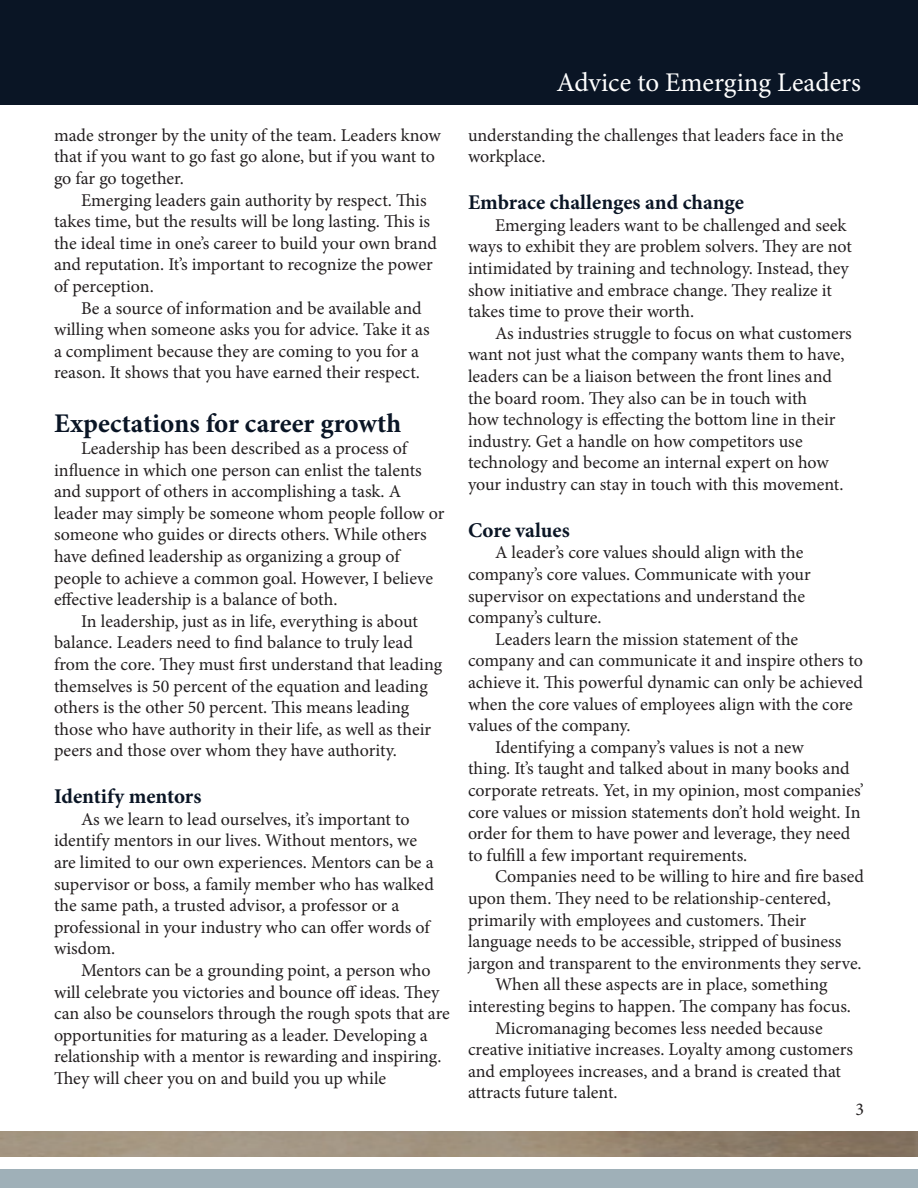
<style>
.page{position:relative;width:918px;height:1188px;background:#fff}
.page>*{position:absolute;margin:0;border:0;box-sizing:border-box;transform-origin:0 0}
.t1{font:700 27px "Minion Pro";color:#0a1525}
.t2{font:27px "Minion Pro";color:#fff}
.Subhead{font:700 21px "Minion Pro";color:#0a1525}
.t3{font:18px/21.6px "Minion Pro";color:#231f20}
</style>
<div class="page">
<img style="left:0;top:1132px;width:918px;height:25px">
<div style="left:0;top:1169px;width:918px;height:19px;background:#9fb0b8"></div>
<div style="left:0;top:0;width:918px;height:105px;background:#0a1525"></div>
<p class="t3" style="left:54px;top:124px;width:388px">made stronger by the unity of the team. Leaders know that if you want to go fast go alone, but if you want to go far go together.</p>
<p class="t3" style="left:54px;top:189px;width:384px;text-indent:27px">Emerging leaders gain authority by respect. This takes time, but the results will be long lasting. This is the ideal time in one’s career to build your own brand and reputation. It’s important to recognize the power of perception.</p>
<p class="t3" style="left:54px;top:297px;width:377px;text-indent:27px">Be a source of information and be available and willing when someone asks you for advice. Take it as a compliment because they are coming to you for a reason. It shows that you have earned their respect.</p>
<p class="t1" style="left:54px;top:405px;width:349px">Expectations for career growth</p>
<p class="t3" style="left:54px;top:438px;width:392px;text-indent:27px">Leadership has been described as a process of influence in which one person can enlist the talents and support of others in accomplishing a task. A leader may simply be someone whom people follow or someone who guides or directs others. While others have defined leadership as organizing a group of people to achieve a common goal. However, I believe effective leadership is a balance of both.</p>
<p class="t3" style="left:54px;top:610px;width:390px;text-indent:27px">In leadership, just as in life, everything is about balance. Leaders need to find balance to truly lead from the core. They must first understand that leading themselves is 50 percent of the equation and leading others is the other 50 percent. This means leading those who have authority in their life, as well as their peers and those over whom they have authority.</p>
<p class="Subhead" style="left:54px;top:782px;width:149px">Identify mentors</p>
<p class="t3" style="left:54px;top:808px;width:381px;text-indent:27px">As we learn to lead ourselves, it’s important to identify mentors in our lives. Without mentors, we are limited to our own experiences. Mentors can be a supervisor or boss, a family member who has walked the same path, a trusted advisor, a professor or a professional in your industry who can offer words of wisdom.</p>
<p class="t3" style="left:54px;top:960px;width:397px;text-indent:27px">Mentors can be a grounding point, a person who will celebrate you victories and bounce off ideas. They can also be counselors through the rough spots that are opportunities for maturing as a leader. Developing a relationship with a mentor is rewarding and inspiring.<br>They will cheer you on and build you up while</p>
<h1 class="t2" style="left:556px;top:64px;width:306px">Advice to Emerging Leaders</h1>
<p class="t3" style="left:468px;top:124px;width:377px">understanding the challenges that leaders face in the workplace.</p>
<p class="Subhead" style="left:468px;top:188px;width:278px">Embrace challenges and change</p>
<p class="t3" style="left:468px;top:214px;width:386px;text-indent:27px">Emerging leaders want to be challenged and seek ways to exhibit they are problem solvers. They are not intimidated by training and technology. Instead, they show initiative and embrace change. They realize it takes time to prove their worth.</p>
<p class="t3" style="left:468px;top:322px;width:385px;text-indent:27px">As industries struggle to focus on what customers want not just what the company wants them to have, leaders can be a liaison between the front lines and the board room. They also can be in touch with<br>how technology is effecting the bottom line in their industry. Get a handle on how competitors use technology and become an internal expert on how your industry can stay in touch with this movement.</p>
<p class="Subhead" style="left:468px;top:515px;width:103px">Core values</p>
<p class="t3" style="left:468px;top:542px;width:344px;text-indent:27px">A leader’s core values should align with the company’s core values. Communicate with your supervisor on expectations and understand the company’s culture.</p>
<p class="t3" style="left:468px;top:628px;width:397px;text-indent:27px">Leaders learn the mission statement of the company and can communicate it and inspire others to achieve it. This powerful dynamic can only be achieved when the core values of employees align with the core values of the company.</p>
<p class="t3" style="left:468px;top:736px;width:398px;text-indent:27px">Identifying a company’s values is not a new<br>thing. It’s taught and talked about in many books and corporate retreats. Yet, in my opinion, most companies’ core values or mission statements don’t hold weight. In order for them to have power and leverage, they need to fulfill a few important requirements.</p>
<p class="t3" style="left:468px;top:866px;width:398px;text-indent:27px">Companies need to be willing to hire and fire based upon them. They need to be relationship-centered, primarily with employees and customers. Their language needs to be accessible, stripped of business jargon and transparent to the environments they serve.</p>
<p class="t3" style="left:468px;top:974px;width:385px;text-align:center">When all these aspects are in place, something interesting begins to happen. The company has focus.</p>
<p class="t3" style="left:468px;top:1017px;width:386px;text-indent:27px">Micromanaging becomes less needed because creative initiative increases. Loyalty among customers and employees increases, and a brand is created that attracts future talent.</p>
<p class="t3" style="left:855px;top:1098px;width:10px">3</p>
</div>
